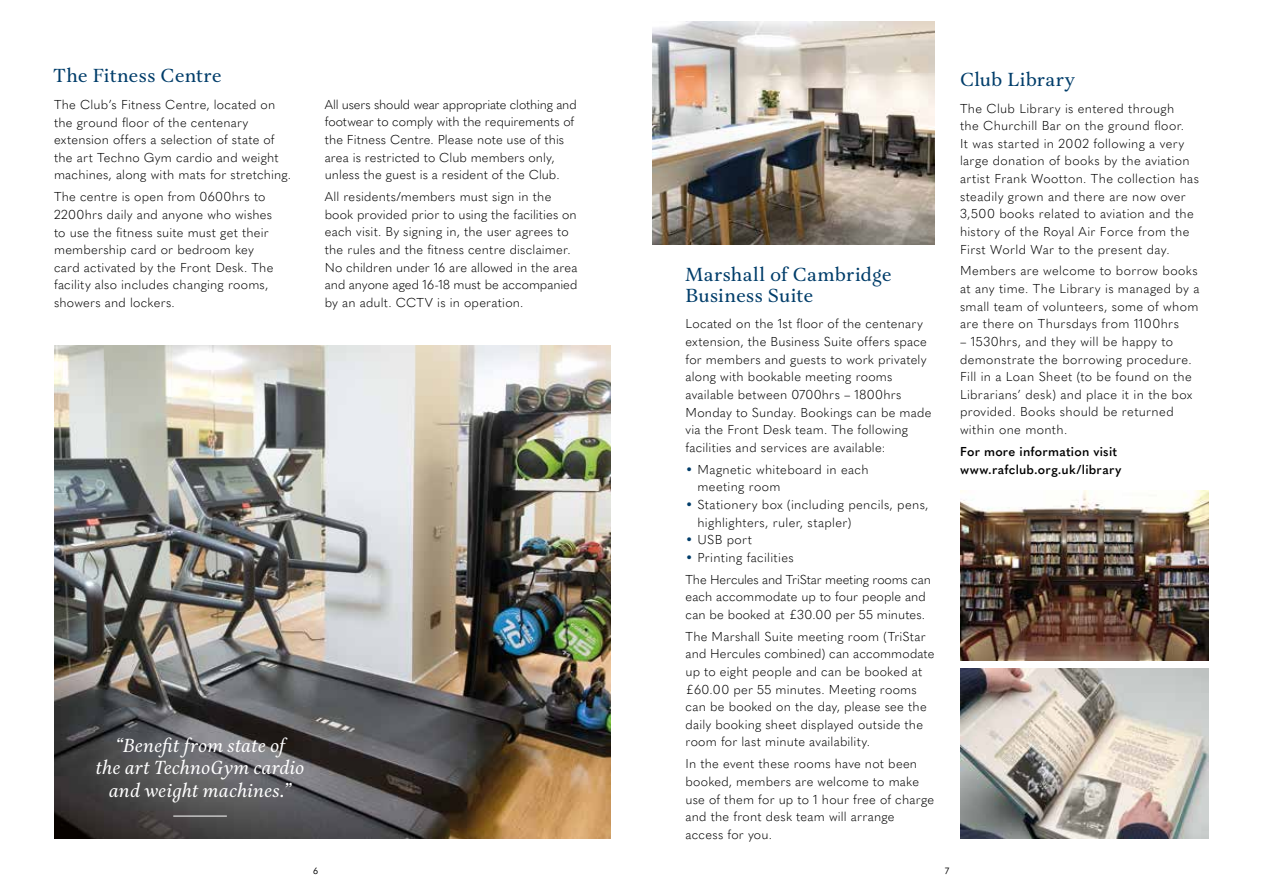
<style>
.page{position:relative;width:1263px;height:893px;background:#fff}
.page>*{position:absolute;margin:0;border:0;box-sizing:border-box;transform-origin:0 0}
.t1{font:19.5px/21px "Aria Text G2";letter-spacing:.01em;color:#003d6a}
.t2{font:italic 19.5px/22.5px "Aria Text G2";letter-spacing:.005em;color:#fff;text-align:center}
.t3{font:300 12.75px/17.5px "Quasimoda";letter-spacing:.02em;color:#000}
.t4{font:300 12.75px/17.5px "Quasimoda";color:#000}
.t5{font:300 12.75px/21.9px "Quasimoda";letter-spacing:-.005em;color:#000}
.t6{font:600 12.75px/17.5px "Quasimoda";letter-spacing:.02em;color:#000}
.t7{font:9px "Quasimoda";color:#000}
.s1{color:#003d6a}
</style>
<div class="page">
<img style="left:54px;top:346px;width:556px;height:493px">
<img style="left:960px;top:490px;width:249px;height:170px">
<img style="left:960px;top:669px;width:249px;height:170px">
<img style="left:653px;top:21px;width:281px;height:223px">
<hr style="left:173px;top:816px;width:54px;height:1px;background:#fff">
<h1 class="t1" style="left:53px;top:67px;width:170px">The Fitness Centre</h1>
<p class="t3" style="left:54px;top:95px;width:239px">The Club’s Fitness Centre, located on the ground floor of the centenary extension offers a selection of state of the art Techno Gym cardio and weight machines, along with mats for stretching.</p>
<p class="t3" style="left:54px;top:187px;width:221px">The centre is open from 0600hrs to 2200hrs daily and anyone who wishes to use the fitness suite must get their membership card or bedroom key card activated by the Front Desk. The facility also includes changing rooms, showers and lockers.</p>
<p class="t4" style="left:325px;top:95px;width:253px">All users should wear appropriate clothing and footwear to comply with the requirements of the Fitness Centre. Please note use of this area is restricted to Club members only, unless the guest is a resident of the Club.</p>
<p class="t3" style="left:325px;top:187px;width:254px">All residents/members must sign in the book provided prior to using the facilities on each visit. By signing in, the user agrees to the rules and the fitness centre disclaimer.<br>No children under 16 are allowed in the area and anyone aged 16-18 must be accompanied by an adult. CCTV is in operation.</p>
<h1 class="t2" style="left:96px;top:735px;width:210px">“Benefit from state of<br>the art TechnoGym cardio and weight machines.”</h1>
<h1 class="t1" style="left:685px;top:265px;width:208px">Marshall of Cambridge<br>Business Suite</h1>
<p class="t3" style="left:685px;top:314px;width:247px">Located on the 1st floor of the centenary extension, the Business Suite offers space for members and guests to work privately along with bookable meeting rooms available between 0700hrs – 1800hrs Monday to Sunday. Bookings can be made via the Front Desk team. The following facilities and services are available:</p>
<p class="t3" style="left:697px;top:460px;width:173px;text-indent:-12px"><span class="s1">•</span> Magnetic whiteboard in each meeting room</p>
<p class="t3" style="left:697px;top:495px;width:233px;text-indent:-12px"><span class="s1">•</span> Stationery box (including pencils, pens, highlighters, ruler, stapler)</p>
<p class="t3" style="left:685px;top:530px;width:68px"><span class="s1">•</span> USB port</p>
<p class="t5" style="left:685px;top:545px;width:247px"><span class="s1">•</span> Printing facilities<br>The Hercules and TriStar meeting rooms can</p>
<p class="t3" style="left:685px;top:587px;width:242px">each accommodate up to four people and can be booked at £30.00 per 55 minutes.</p>
<p class="t3" style="left:685px;top:627px;width:250px">The Marshall Suite meeting room (TriStar and Hercules combined) can accommodate up to eight people and can be booked at £60.00 per 55 minutes. Meeting rooms can be booked on the day, please see the daily booking sheet displayed outside the room for last minute availability.</p>
<p class="t3" style="left:685px;top:754px;width:250px">In the event these rooms have not been booked, members are welcome to make use of them for up to 1 hour free of charge and the front desk team will arrange access for you.</p>
<p class="t7" style="left:313px;top:864px;width:7px">6</p>
<p class="t7" style="left:945px;top:864px;width:6px">7</p>
<h1 class="t1" style="left:960px;top:71px;width:117px">Club Library</h1>
<p class="t3" style="left:960px;top:99px;width:241px">The Club Library is entered through<br>the Churchill Bar on the ground floor.<br>It was started in 2002 following a very large donation of books by the aviation artist Frank Wootton. The collection has steadily grown and there are now over 3,500 books related to aviation and the history of the Royal Air Force from the First World War to the present day.</p>
<p class="t3" style="left:960px;top:261px;width:241px">Members are welcome to borrow books at any time. The Library is managed by a small team of volunteers, some of whom are there on Thursdays from 1100hrs</p>
<p class="t3" style="left:960px;top:332px;width:234px">– 1530hrs, and they will be happy to demonstrate the borrowing procedure.<br>Fill in a Loan Sheet (to be found on the Librarians’ desk) and place it in the box provided. Books should be returned within one month.</p>
<p class="t6" style="left:960px;top:442px;width:163px">For more information visit www.rafclub.org.uk/library</p>
</div>
